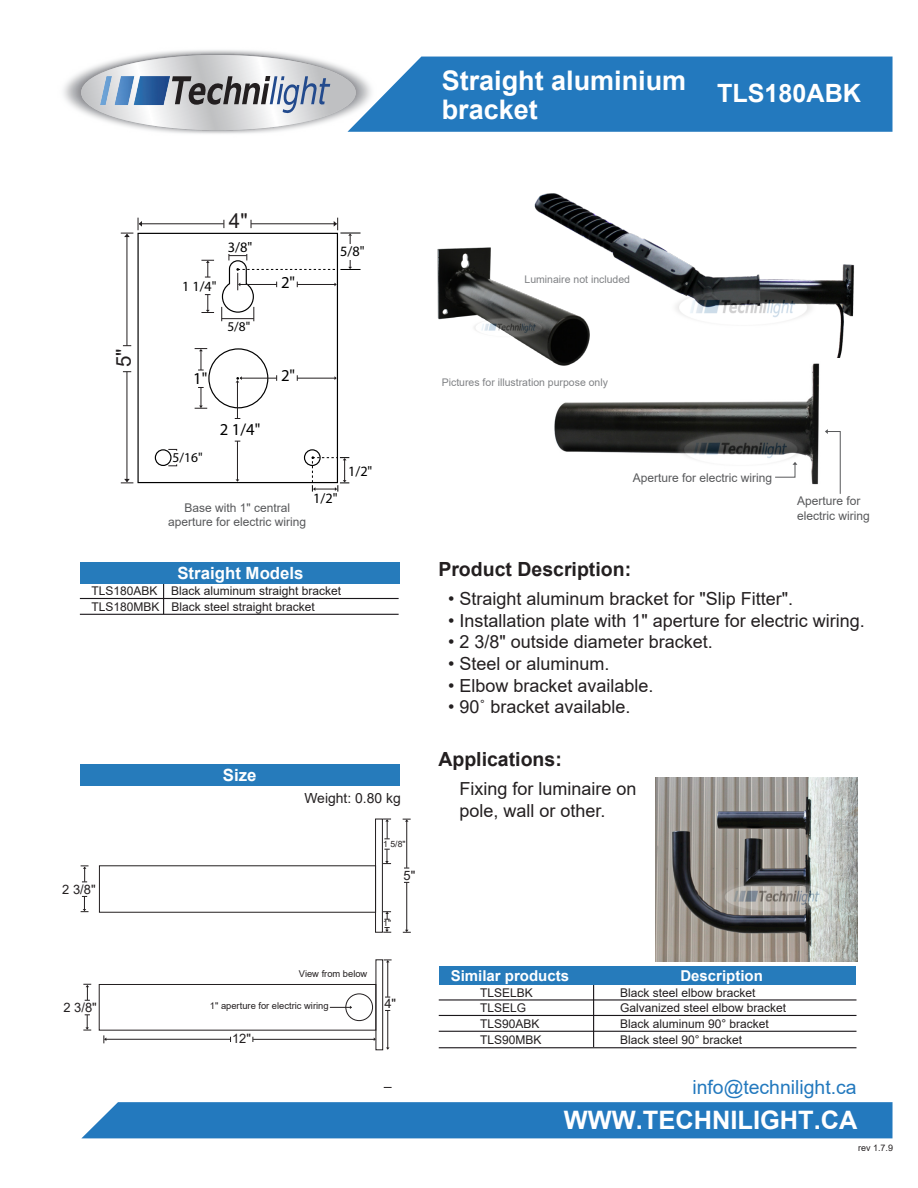
<style>
.page{position:relative;width:918px;height:1188px;background:#fff}
.page>*{position:absolute;margin:0;border:0;box-sizing:border-box;transform-origin:0 0}
.t1{font:700 27px/29.4px "Arial";color:#fff}
.t2{font:700 25.35px "Arial";color:#fff}
.t3{font:700 25.2px "Arial";color:#fff}
.t4{font:20.55px "Arial";color:#231f20}
.t5{font:700 19.5px "Arial";color:#231f20}
.t6{font:19.35px "Arial";color:#2379be}
.t7{font:18px/21.6px "Arial";color:#231f20}
.t8{font:700 16.8px "Arial";color:#fff}
.t9{font:16.65px "Myriad Pro";color:#000}
.t10{font:700 15px "Arial";color:#fff}
.t11{font:14.4px "Myriad Pro";color:#000}
.t12{font:14.25px "Myriad Pro";color:#000}
.t13{font:14.1px "Myriad Pro";color:#000}
.t14{font:13.95px "Arial";color:#231f20}
.t15{font:13.5px "Myriad Pro";color:#000}
.t16{font:13.35px "Myriad Pro";color:#000}
.t17{font:12.9px "Arial";color:#231f20}
.t18{font:12px/15.6px "Arial";color:#231f20}
.t19{font:12px/14.4px "Arial";color:#57585a;text-align:center}
.t20{font:10.5px "Arial";color:#808285}
.t21{font:9.3px "Arial";color:#231f20}
.t22{font:9px "Arial";color:#231f20}
.t23{font:8.55px "Arial";color:#231f20}
</style>
<div class="page">
<div style="left:99px;top:984px;width:277px;height:47px;border:1px solid #231f20"></div>
<div style="left:376px;top:959px;width:7px;height:91px;border:1px solid #231f20"></div>
<hr style="left:388px;top:961px;width:1px;height:36px;background:#231f20">
<hr style="left:388px;top:1011px;width:1px;height:38px;background:#231f20">
<div style="left:345px;top:994px;width:28px;height:27px;border:1px solid #231f20;border-radius:50%"></div>
<svg style="left:83px;top:984px;width:8px;height:17px"></svg>
<svg style="left:83px;top:1015px;width:8px;height:16px"></svg>
<hr style="left:105px;top:1039px;width:125px;height:1px;background:#231f20">
<hr style="left:253px;top:1039px;width:122px;height:1px;background:#231f20">
<svg style="left:330px;top:1006px;width:22px;height:3px"></svg>
<div style="left:99px;top:865px;width:277px;height:48px;border:1px solid #231f20"></div>
<div style="left:375px;top:819px;width:8px;height:114px;border:1px solid #231f20"></div>
<hr style="left:406px;top:820px;width:1px;height:48px;background:#231f20">
<svg style="left:403px;top:819px;width:8px;height:3px"></svg>
<hr style="left:406px;top:883px;width:1px;height:48px;background:#231f20">
<svg style="left:403px;top:930px;width:8px;height:3px"></svg>
<svg style="left:383px;top:819px;width:8px;height:21px"></svg>
<svg style="left:383px;top:849px;width:8px;height:15px"></svg>
<svg style="left:383px;top:927px;width:8px;height:6px"></svg>
<svg style="left:383px;top:911px;width:8px;height:9px"></svg>
<svg style="left:81px;top:866px;width:7px;height:17px"></svg>
<svg style="left:81px;top:896px;width:7px;height:16px"></svg>
<img style="left:554px;top:363px;width:266px;height:122px">
<img style="left:437px;top:247px;width:173px;height:156px">
<div style="left:137px;top:233px;width:201px;height:250px;border:1px solid #000"></div>
<div style="left:208px;top:348px;width:60px;height:60px;border:1px solid #000;border-radius:50%"></div>
<div style="left:155px;top:449px;width:17px;height:17px;border:1px solid #000;border-radius:50%"></div>
<div style="left:304px;top:449px;width:17px;height:17px;border:1px solid #000;border-radius:50%"></div>
<hr style="left:139px;top:223px;width:85px;height:1px;background:#231f20">
<hr style="left:251px;top:223px;width:85px;height:1px;background:#231f20">
<hr style="left:350px;top:236px;width:1px;height:32px;background:#231f20">
<div style="left:340px;top:244px;width:26px;height:15px;background:#fff"></div>
<svg style="left:334px;top:218px;width:27px;height:18px"></svg>
<hr style="left:127px;top:372px;width:1px;height:110px;background:#231f20">
<svg style="left:121px;top:479px;width:12px;height:5px"></svg>
<hr style="left:127px;top:234px;width:1px;height:112px;background:#231f20">
<svg style="left:121px;top:218px;width:21px;height:19px"></svg>
<svg style="left:201px;top:260px;width:13px;height:18px"></svg>
<svg style="left:201px;top:294px;width:13px;height:19px"></svg>
<hr style="left:240px;top:378px;width:37px;height:1px;background:#231f20">
<hr style="left:297px;top:378px;width:39px;height:1px;background:#231f20">
<svg style="left:195px;top:348px;width:12px;height:23px"></svg>
<svg style="left:195px;top:387px;width:12px;height:22px"></svg>
<svg style="left:221px;top:254px;width:140px;height:67px"></svg>
<hr style="left:222px;top:318px;width:32px;height:1px;background:#231f20">
<hr style="left:237px;top:381px;width:1px;height:38px;background:#231f20">
<hr style="left:237px;top:441px;width:1px;height:40px;background:#231f20">
<svg style="left:236px;top:376px;width:6px;height:7px"></svg>
<svg style="left:312px;top:456px;width:37px;height:36px"></svg>
<svg style="left:774px;top:462px;width:23px;height:16px"></svg>
<svg style="left:825px;top:429px;width:16px;height:65px"></svg>
<img style="left:505px;top:193px;width:349px;height:165px">
<div style="left:82px;top:1102px;width:811px;height:36px;background:#2379be"></div>
<div style="left:378px;top:57px;width:515px;height:75px;background:#2379be"></div>
<img style="left:63px;top:50px;width:315px;height:84px">
<svg style="left:81px;top:55px;width:275px;height:75px"></svg>
<svg style="left:172px;top:76px;width:158px;height:41px"></svg>
<img style="left:87px;top:70px;width:96px;height:40px">
<hr style="left:593px;top:981px;width:1px;height:66px;background:#1b171b">
<hr style="left:439px;top:1015px;width:417px;height:1px;background:#1b171b">
<hr style="left:439px;top:999px;width:417px;height:2px;background:#1b171b">
<hr style="left:439px;top:1031px;width:417px;height:1px;background:#1b171b">
<hr style="left:439px;top:1047px;width:417px;height:1px;background:#1b171b">
<div style="left:439px;top:967px;width:417px;height:18px;background:#267bbb"></div>
<hr style="left:163px;top:583px;width:1px;height:31px;background:#1b171b">
<hr style="left:80px;top:598px;width:319px;height:1px;background:#1b171b">
<hr style="left:80px;top:614px;width:319px;height:1px;background:#1b171b">
<div style="left:80px;top:562px;width:319px;height:21px;background:#267bbb"></div>
<img style="left:656px;top:777px;width:202px;height:185px">
<div style="left:80px;top:764px;width:319px;height:21px;background:#267bbb"></div>
<h1 class="t1" style="left:442px;top:66px;width:246px">Straight aluminium bracket</h1>
<h3 class="t3" style="left:717px;top:76px;width:146px">TLS180ABK</h3>
<p class="t4" style="left:109px;top:367px;width:20px;rotate:-90deg">5"</p>
<p class="t13" style="left:182px;top:278px;width:36px">1 1/4"</p>
<p class="t4" style="left:229px;top:206px;width:20px">4"</p>
<p class="t11" style="left:228px;top:239px;width:26px">3/8"</p>
<p class="t16" style="left:227px;top:318px;width:24px">5/8"</p>
<p class="t9" style="left:193px;top:368px;width:16px">1"</p>
<p class="t9" style="left:281px;top:272px;width:16px">2"</p>
<p class="t9" style="left:281px;top:366px;width:16px">2"</p>
<p class="t12" style="left:340px;top:242px;width:26px">5/8"</p>
<p class="t15" style="left:173px;top:449px;width:32px">5/16"</p>
<p class="t9" style="left:220px;top:419px;width:42px">2 1/4"</p>
<p class="t19" style="left:168px;top:500px;width:140px">Base with 1" central aperture for electric wiring</p>
<p class="t12" style="left:313px;top:489px;width:26px">1/2"</p>
<p class="t12" style="left:348px;top:462px;width:26px">1/2"</p>
<p class="t8" style="left:177px;top:562px;width:128px">Straight Models</p>
<p class="t18" style="left:91px;top:583px;width:70px">TLS180ABK<br>TLS180MBK</p>
<p class="t18" style="left:171px;top:583px;width:172px">Black aluminum straight bracket<br>Black steel straight bracket</p>
<p class="t17" style="left:62px;top:880px;width:35px">2 3/8"</p>
<p class="t17" style="left:64px;top:999px;width:35px">2 3/8"</p>
<p class="t8" style="left:223px;top:763px;width:35px">Size</p>
<p class="t14" style="left:304px;top:788px;width:98px">Weight: 0.80 kg</p>
<p class="t23" style="left:383px;top:838px;width:24px">1 5/8"</p>
<p class="t17" style="left:404px;top:866px;width:13px">5"</p>
<p class="t23" style="left:383px;top:917px;width:9px">1"</p>
<p class="t21" style="left:299px;top:967px;width:70px">View from below</p>
<p class="t21" style="left:210px;top:1000px;width:120px">1" aperture for electric wiring</p>
<p class="t17" style="left:384px;top:995px;width:13px">4"</p>
<p class="t17" style="left:232px;top:1030px;width:21px">12"</p>
<p class="t20" style="left:525px;top:272px;width:107px">Luminaire not included</p>
<p class="t20" style="left:442px;top:375px;width:168px">Pictures for illustration purpose only</p>
<p class="t19" style="left:633px;top:471px;width:141px">Aperture for electric wiring</p>
<p class="t19" style="left:797px;top:494px;width:74px;text-align:left">Aperture for electric wiring</p>
<p class="t5" style="left:438px;top:555px;width:194px">Product Description:</p>
<p class="t7" style="left:448px;top:588px;width:347px">• Straight aluminum bracket for "Slip Fitter".</p>
<p class="t7" style="left:448px;top:610px;width:418px">• Installation plate with 1" aperture for electric wiring.</p>
<p class="t7" style="left:448px;top:631px;width:266px">• 2 3/8" outside diameter bracket.</p>
<p class="t7" style="left:448px;top:653px;width:163px">• Steel or aluminum.</p>
<p class="t7" style="left:448px;top:674px;width:207px">• Elbow bracket available.</p>
<p class="t7" style="left:448px;top:696px;width:184px">• 90˚ bracket available.</p>
<p class="t5" style="left:438px;top:746px;width:125px">Applications:</p>
<p class="t7" style="left:459px;top:778px;width:179px">Fixing for luminaire on pole, wall or other.</p>
<p class="t10" style="left:451px;top:965px;width:120px">Similar products</p>
<p class="t10" style="left:680px;top:965px;width:84px">Description</p>
<p class="t18" style="left:480px;top:985px;width:61px">TLSELBK<br>TLSELG<br>TLS90ABK</p>
<p class="t18" style="left:620px;top:985px;width:168px;line-height:15px">Black steel elbow bracket<br>Galvanized steel elbow bracket</p>
<p class="t18" style="left:620px;top:1016px;width:150px">Black aluminum 90° bracket</p>
<p class="t18" style="left:480px;top:1032px;width:63px">TLS90MBK</p>
<p class="t18" style="left:620px;top:1032px;width:124px">Black steel 90° bracket</p>
<p class="t6" style="left:692px;top:1074px;width:166px">info@technilight.ca</p>
<h2 class="t2" style="left:564px;top:1102px;width:295px">WWW.TECHNILIGHT.CA</h2>
<p class="t22" style="left:858px;top:1142px;width:37px">rev 1.7.9</p>
</div>
